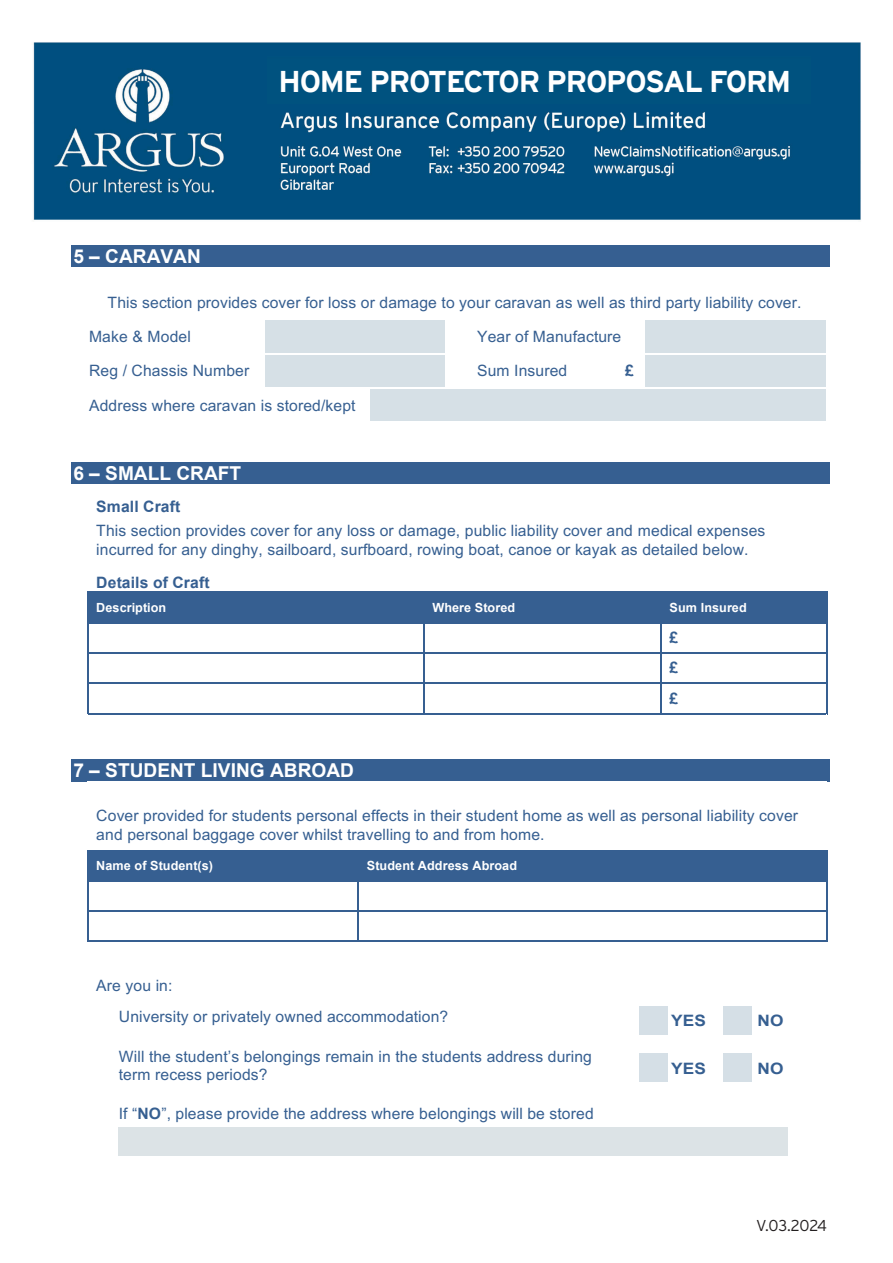
<style>
.page{position:relative;width:893px;height:1263px;background:#fff}
.page>*{position:absolute;margin:0;border:0;box-sizing:border-box;transform-origin:0 0}
.t1{font:700 30px "Interstate";letter-spacing:-.04em;color:#fff}
.t2{font:700 19.2px "Arial";color:#fff}
.t3{font:15.75px/18.3px "Arial";letter-spacing:.01em;color:#365f91}
.t4{font:700 15.75px "Arial";letter-spacing:.01em;color:#365f91;scale:1.1 1}
.t5{font:300 15.75px "Interstate";letter-spacing:-.02em;color:#231f20}
.t6{font:700 15.75px/30.3px "Arial";letter-spacing:.01em;color:#365f91;text-align:justify}
.t7{font:700 12.6px "Arial";letter-spacing:.005em;color:#fff}
.s1{font-weight:700}
.s2{font-weight:400;font-size:28.65px}
</style>
<div class="page">
<div style="left:71px;top:246px;width:758px;height:21px;background:#365f91"></div>
<div style="left:265px;top:320px;width:180px;height:33px;background:#d6e0e6"></div>
<div style="left:644px;top:320px;width:182px;height:33px;background:#d6e0e6"></div>
<hr style="left:644px;top:320px;width:1px;height:33px;background:#fff">
<div style="left:265px;top:354px;width:180px;height:33px;background:#d6e0e6"></div>
<div style="left:644px;top:354px;width:182px;height:33px;background:#d6e0e6"></div>
<hr style="left:644px;top:354px;width:1px;height:33px;background:#fff">
<div style="left:370px;top:389px;width:456px;height:33px;background:#d6e0e6"></div>
<div style="left:71px;top:462px;width:758px;height:22px;background:#365f91"></div>
<div style="left:89px;top:593px;width:334px;height:29px;background:#365f91"></div>
<div style="left:425px;top:593px;width:235px;height:29px;background:#365f91"></div>
<div style="left:662px;top:593px;width:164px;height:29px;background:#365f91"></div>
<hr style="left:90px;top:591px;width:333px;height:2px;background:#365f91">
<hr style="left:425px;top:591px;width:235px;height:2px;background:#365f91">
<hr style="left:662px;top:591px;width:164px;height:2px;background:#365f91">
<hr style="left:87px;top:593px;width:2px;height:29px;background:#365f91">
<hr style="left:423px;top:593px;width:2px;height:29px;background:#365f91">
<hr style="left:660px;top:593px;width:2px;height:29px;background:#365f91">
<hr style="left:826px;top:593px;width:2px;height:29px;background:#365f91">
<hr style="left:89px;top:622px;width:334px;height:1px;background:#365f91">
<hr style="left:425px;top:622px;width:235px;height:1px;background:#365f91">
<hr style="left:662px;top:622px;width:164px;height:1px;background:#365f91">
<hr style="left:87px;top:623px;width:2px;height:29px;background:#365f91">
<hr style="left:423px;top:623px;width:2px;height:29px;background:#365f91">
<hr style="left:660px;top:623px;width:2px;height:29px;background:#365f91">
<hr style="left:826px;top:623px;width:2px;height:29px;background:#365f91">
<hr style="left:89px;top:652px;width:334px;height:2px;background:#365f91">
<hr style="left:425px;top:652px;width:235px;height:2px;background:#365f91">
<hr style="left:662px;top:652px;width:164px;height:2px;background:#365f91">
<hr style="left:87px;top:654px;width:2px;height:29px;background:#365f91">
<hr style="left:423px;top:654px;width:2px;height:29px;background:#365f91">
<hr style="left:660px;top:654px;width:2px;height:29px;background:#365f91">
<hr style="left:826px;top:654px;width:2px;height:29px;background:#365f91">
<hr style="left:89px;top:683px;width:334px;height:1px;background:#365f91">
<hr style="left:425px;top:683px;width:235px;height:1px;background:#365f91">
<hr style="left:662px;top:683px;width:164px;height:1px;background:#365f91">
<hr style="left:87px;top:684px;width:2px;height:29px;background:#365f91">
<hr style="left:423px;top:684px;width:2px;height:29px;background:#365f91">
<hr style="left:660px;top:684px;width:2px;height:29px;background:#365f91">
<hr style="left:826px;top:684px;width:2px;height:29px;background:#365f91">
<hr style="left:90px;top:713px;width:333px;height:1px;background:#365f91">
<hr style="left:425px;top:713px;width:235px;height:1px;background:#365f91">
<hr style="left:662px;top:713px;width:164px;height:1px;background:#365f91">
<div style="left:71px;top:759px;width:758px;height:22px;background:#365f91"></div>
<div style="left:89px;top:851px;width:269px;height:29px;background:#365f91"></div>
<div style="left:359px;top:851px;width:467px;height:29px;background:#365f91"></div>
<hr style="left:90px;top:850px;width:268px;height:1px;background:#365f91">
<hr style="left:359px;top:850px;width:467px;height:1px;background:#365f91">
<hr style="left:87px;top:851px;width:2px;height:29px;background:#365f91">
<hr style="left:826px;top:851px;width:2px;height:29px;background:#365f91">
<hr style="left:89px;top:880px;width:269px;height:2px;background:#365f91">
<hr style="left:359px;top:880px;width:467px;height:2px;background:#365f91">
<hr style="left:87px;top:882px;width:2px;height:28px;background:#365f91">
<hr style="left:826px;top:882px;width:2px;height:28px;background:#365f91">
<hr style="left:89px;top:910px;width:269px;height:2px;background:#365f91">
<hr style="left:359px;top:910px;width:467px;height:2px;background:#365f91">
<hr style="left:87px;top:912px;width:2px;height:28px;background:#365f91">
<hr style="left:826px;top:912px;width:2px;height:28px;background:#365f91">
<hr style="left:90px;top:940px;width:268px;height:2px;background:#365f91">
<svg style="left:358px;top:850px;width:1px;height:92px"></svg>
<hr style="left:359px;top:940px;width:467px;height:2px;background:#365f91">
<div style="left:119px;top:1127px;width:669px;height:29px;background:#dce3e6"></div>
<img style="left:33px;top:42px;width:828px;height:178px">
<div style="left:267px;top:57px;width:543px;height:47px;background:#00527f"></div>
<div style="left:639px;top:1006px;width:29px;height:29px;background:#d5dfe6"></div>
<div style="left:723px;top:1006px;width:29px;height:29px;background:#d5dfe6"></div>
<div style="left:639px;top:1053px;width:29px;height:29px;background:#d5dfe6"></div>
<div style="left:723px;top:1053px;width:29px;height:29px;background:#d5dfe6"></div>
<p class="t1" style="left:279px;top:64px;width:514px">HOME PROTECTOR PROPOSAL FORM</p>
<p class="t2" style="left:73px;top:244px;width:129px">5 – CARAVAN</p>
<p class="t3" style="left:89px;top:285px;width:714px;line-height:33.8px;text-indent:19px">This section provides cover for loss or damage to your caravan as well as third party liability cover.<br>Make &amp; Model</p>
<p class="t3" style="left:477px;top:327px;width:146px">Year of Manufacture</p>
<p class="t3" style="left:89px;top:361px;width:162px">Reg / Chassis Number</p>
<p class="t3" style="left:477px;top:361px;width:92px">Sum Insured</p>
<p class="t6" style="left:625px;top:356px;width:10px">£</p>
<p class="t3" style="left:89px;top:396px;width:268px">Address where caravan is stored/kept</p>
<p class="t2" style="left:73px;top:460px;width:169px">6 – SMALL CRAFT</p>
<p class="t3" style="left:96px;top:495px;width:671px;line-height:24.2px"><span class="s1">Small Craft<br></span>This section provides cover for any loss or damage, public liability cover and medical expenses</p>
<p class="t3" style="left:96px;top:533px;width:654px;line-height:32.8px">incurred for any dinghy, sailboard, surfboard, rowing boat, canoe or kayak as detailed below.<br><span class="s1">Details of Craft</span></p>
<p class="t7" style="left:96px;top:599px;width:72px">Description</p>
<p class="t7" style="left:432px;top:599px;width:84px">Where Stored</p>
<p class="t7" style="left:670px;top:599px;width:79px">Sum Insured</p>
<p class="t6" style="left:670px;top:623px;width:10px">£ £ £</p>
<p class="t2" style="left:73px;top:757px;width:282px">7 – STUDENT LIVING ABROAD</p>
<p class="t3" style="left:96px;top:806px;width:703px">Cover provided for students personal effects in their student home as well as personal liability cover and personal baggage cover whilst travelling to and from home.</p>
<p class="t7" style="left:96px;top:857px;width:118px">Name of Student(s)</p>
<p class="t7" style="left:367px;top:857px;width:152px">Student Address Abroad</p>
<p class="t3" style="left:119px;top:969px;width:331px;line-height:31px;text-indent:-23px">Are you in:<br>University or privately owned accommodation?</p>
<p class="t4" style="left:649px;top:1010px;width:124px"><span class="s2">□</span> YES <span class="s2">□</span> NO</p>
<p class="t3" style="left:119px;top:1047px;width:475px">Will the student’s belongings remain in the students address during term recess periods?</p>
<p class="t4" style="left:649px;top:1058px;width:124px"><span class="s2">□</span> YES <span class="s2">□</span> NO</p>
<p class="t3" style="left:119px;top:1104px;width:476px">If “<span class="s1">NO</span>”, please provide the address where belongings will be stored</p>
<p class="t5" style="left:756px;top:1216px;width:72px">V.03.2024</p>
</div>
